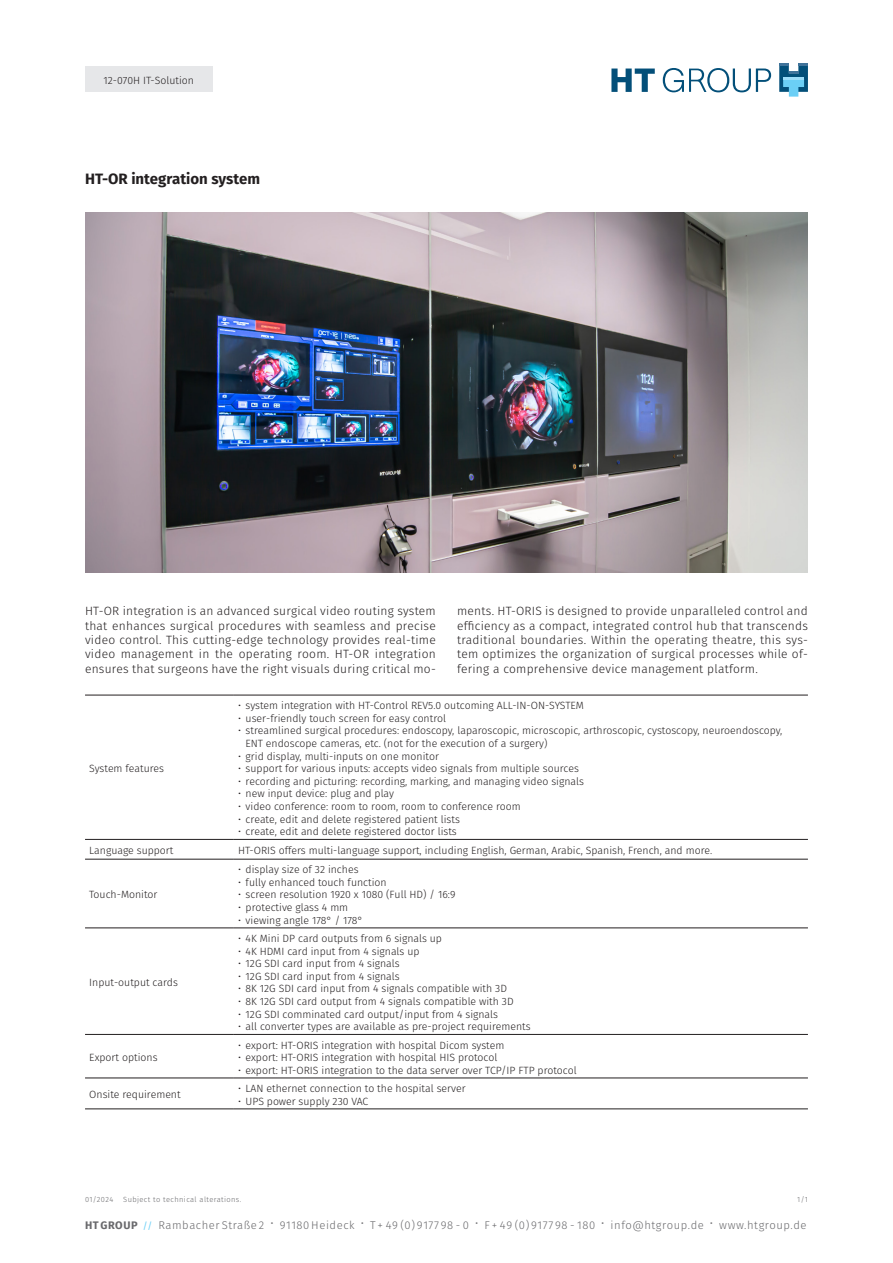
<style>
.page{position:relative;width:893px;height:1263px;background:#fff}
.page>*{position:absolute;margin:0;border:0;box-sizing:border-box;transform-origin:0 0}
.Überschrift_Datenblatt_schwarz{font:700 15px "Fira Sans";color:#231f20}
.Beschreibung_Datenblatt{font:300 12px/14.4px "Fira Sans";letter-spacing:.02em;color:#231f20;text-align:justify}
.t1{font:300 11.25px "Fira Sans";letter-spacing:.05em;color:#69696c}
.Tabellentext_schwarz{font:300 10.5px "Fira Sans";color:#231f20}
.Absatzformat_3{font:300 10.5px "Fira Sans";color:#231f20}
.Kategorie{font:300 10.5px "Fira Sans";color:#231f20}
.t2{font:300 7.5px "Fira Sans";letter-spacing:.05em;color:#69696c}
.s1{font-weight:700;font-size:10.95px}
.s2{font-weight:400;font-size:9.3px;color:#6bcff6}
</style>
<div class="page">
<svg style="left:779px;top:64px;width:29px;height:33px"></svg>
<hr style="left:783px;top:77px;width:21px;height:3px;background:#9cdcf8">
<svg style="left:611px;top:69px;width:44px;height:23px"></svg>
<svg style="left:663px;top:68px;width:108px;height:24px"></svg>
<img style="left:85px;top:213px;width:723px;height:359px">
<div style="left:85px;top:66px;width:128px;height:25px;background:#e6e7e9"></div>
<svg style="left:85px;top:838px;width:723px;height:240px"></svg>
<hr style="left:85px;top:695px;width:149px;height:1px;background:#231f20">
<hr style="left:85px;top:839px;width:149px;height:1px;background:#231f20">
<hr style="left:85px;top:859px;width:149px;height:1px;background:#231f20">
<hr style="left:85px;top:928px;width:149px;height:1px;background:#231f20">
<hr style="left:85px;top:1034px;width:149px;height:1px;background:#231f20">
<hr style="left:85px;top:1078px;width:149px;height:1px;background:#231f20">
<hr style="left:85px;top:1108px;width:149px;height:1px;background:#231f20">
<hr style="left:234px;top:695px;width:574px;height:1px;background:#231f20">
<hr style="left:234px;top:839px;width:574px;height:1px;background:#231f20">
<hr style="left:234px;top:859px;width:574px;height:1px;background:#231f20">
<hr style="left:234px;top:928px;width:574px;height:1px;background:#231f20">
<hr style="left:234px;top:1034px;width:574px;height:1px;background:#231f20">
<hr style="left:234px;top:1078px;width:574px;height:1px;background:#231f20">
<hr style="left:234px;top:1108px;width:574px;height:1px;background:#231f20">
<p class="Kategorie" style="left:104px;top:72px;width:92px">12-070H IT-Solution</p>
<p class="Überschrift_Datenblatt_schwarz" style="left:85px;top:166px;width:177px">HT-OR integration system</p>
<p class="Beschreibung_Datenblatt" style="left:85px;top:604px;width:352px">HT-OR integration is an advanced surgical video routing system that enhances surgical procedures with seamless and precise video control. This cutting-edge technology provides real-time video management in the operating room. HT-OR integration ensures that surgeons have the right visuals during critical mo-</p>
<p class="Beschreibung_Datenblatt" style="left:457px;top:604px;width:352px">ments. HT-ORIS is designed to provide unparalleled control and efficiency as a compact, integrated control hub that transcends traditional boundaries. Within the operating theatre, this sys&shy;tem optimizes the organization of surgical processes while of&shy;fering a comprehensive device management platform.</p>
<p class="Tabellentext_schwarz" style="left:89px;top:761px;width:76px">System features</p>
<p class="Tabellentext_schwarz" style="left:238px;top:698px;width:347px">• system integration with HT-Control REV5.0 outcoming ALL-IN-ON-SYSTEM</p>
<p class="Tabellentext_schwarz" style="left:238px;top:711px;width:210px">• user-friendly touch screen for easy control</p>
<p class="Tabellentext_schwarz" style="left:238px;top:723px;width:546px">• streamlined surgical procedures: endoscopy, laparoscopic, microscopic, arthroscopic, cystoscopy, neuroendoscopy,</p>
<p class="Absatzformat_3" style="left:245px;top:736px;width:304px">ENT endoscope cameras, etc. (not for the execution of a surgery)</p>
<p class="Tabellentext_schwarz" style="left:238px;top:748px;width:202px">• grid display, multi-inputs on one monitor</p>
<p class="Tabellentext_schwarz" style="left:238px;top:761px;width:342px">• support for various inputs: accepts video signals from multiple sources</p>
<p class="Tabellentext_schwarz" style="left:238px;top:774px;width:347px">• recording and picturing: recording, marking, and managing video signals</p>
<p class="Tabellentext_schwarz" style="left:238px;top:786px;width:157px">• new input device: plug and play</p>
<p class="Tabellentext_schwarz" style="left:238px;top:799px;width:284px">• video conference: room to room, room to conference room</p>
<p class="Tabellentext_schwarz" style="left:238px;top:811px;width:223px">• create, edit and delete registered patient lists</p>
<p class="Tabellentext_schwarz" style="left:238px;top:824px;width:220px">• create, edit and delete registered doctor lists</p>
<p class="Tabellentext_schwarz" style="left:89px;top:843px;width:86px">Language support</p>
<p class="Tabellentext_schwarz" style="left:238px;top:843px;width:476px">HT-ORIS offers multi-language support, including English, German, Arabic, Spanish, French, and more.</p>
<p class="Tabellentext_schwarz" style="left:89px;top:887px;width:70px">Touch-Monitor</p>
<p class="Tabellentext_schwarz" style="left:238px;top:862px;width:122px">• display size of 32 inches</p>
<p class="Tabellentext_schwarz" style="left:238px;top:875px;width:150px">• fully enhanced touch function</p>
<p class="Tabellentext_schwarz" style="left:238px;top:887px;width:219px">• screen resolution 1920 x 1080 (Full HD) / 16:9</p>
<p class="Tabellentext_schwarz" style="left:238px;top:900px;width:112px">• protective glass 4 mm</p>
<p class="Tabellentext_schwarz" style="left:238px;top:912px;width:126px">• viewing angle 178° / 178°</p>
<p class="Tabellentext_schwarz" style="left:89px;top:975px;width:90px">Input-output cards</p>
<p class="Tabellentext_schwarz" style="left:89px;top:1050px;width:70px">Export options</p>
<p class="Tabellentext_schwarz" style="left:89px;top:1087px;width:93px">Onsite requirement</p>
<p class="Tabellentext_schwarz" style="left:238px;top:931px;width:205px">• 4K Mini DP card outputs from 6 signals up</p>
<p class="Tabellentext_schwarz" style="left:238px;top:943px;width:183px">• 4K HDMI card input from 4 signals up</p>
<p class="Tabellentext_schwarz" style="left:238px;top:956px;width:163px">• 12G SDI card input from 4 signals</p>
<p class="Tabellentext_schwarz" style="left:238px;top:969px;width:163px">• 12G SDI card input from 4 signals</p>
<p class="Tabellentext_schwarz" style="left:238px;top:981px;width:270px">• 8K 12G SDI card input from 4 signals compatible with 3D</p>
<p class="Tabellentext_schwarz" style="left:238px;top:994px;width:277px">• 8K 12G SDI card output from 4 signals compatible with 3D</p>
<p class="Tabellentext_schwarz" style="left:238px;top:1006px;width:261px">• 12G SDI comminated card output/input from 4 signals</p>
<p class="Tabellentext_schwarz" style="left:238px;top:1019px;width:294px">• all converter types are available as pre-project requirements</p>
<p class="Tabellentext_schwarz" style="left:238px;top:1037px;width:268px">• export: HT-ORIS integration with hospital Dicom system</p>
<p class="Tabellentext_schwarz" style="left:238px;top:1050px;width:261px">• export: HT-ORIS integration with hospital HIS protocol</p>
<p class="Tabellentext_schwarz" style="left:238px;top:1062px;width:340px">• export: HT-ORIS integration to the data server over TCP/IP FTP protocol</p>
<p class="Tabellentext_schwarz" style="left:238px;top:1081px;width:229px">• LAN ethernet connection to the hospital server</p>
<p class="Tabellentext_schwarz" style="left:238px;top:1093px;width:131px">• UPS power supply 230 VAC</p>
<p class="t2" style="left:85px;top:1194px;width:30px">01/2024</p>
<p class="t2" style="left:123px;top:1194px;width:120px">Subject to technical alterations.</p>
<p class="t2" style="left:797px;top:1194px;width:12px">1/1</p>
<p class="t1" style="left:85px;top:1217px;width:723px"><span class="s1">HT GROUP</span> <span class="s2">//</span> Rambacher Straße 2 • 91180 Heideck • T + 49 (0) 9177 98 - 0 • F + 49 (0) 9177 98 - 180 • info@htgroup.de • www.htgroup.de</p>
</div>
